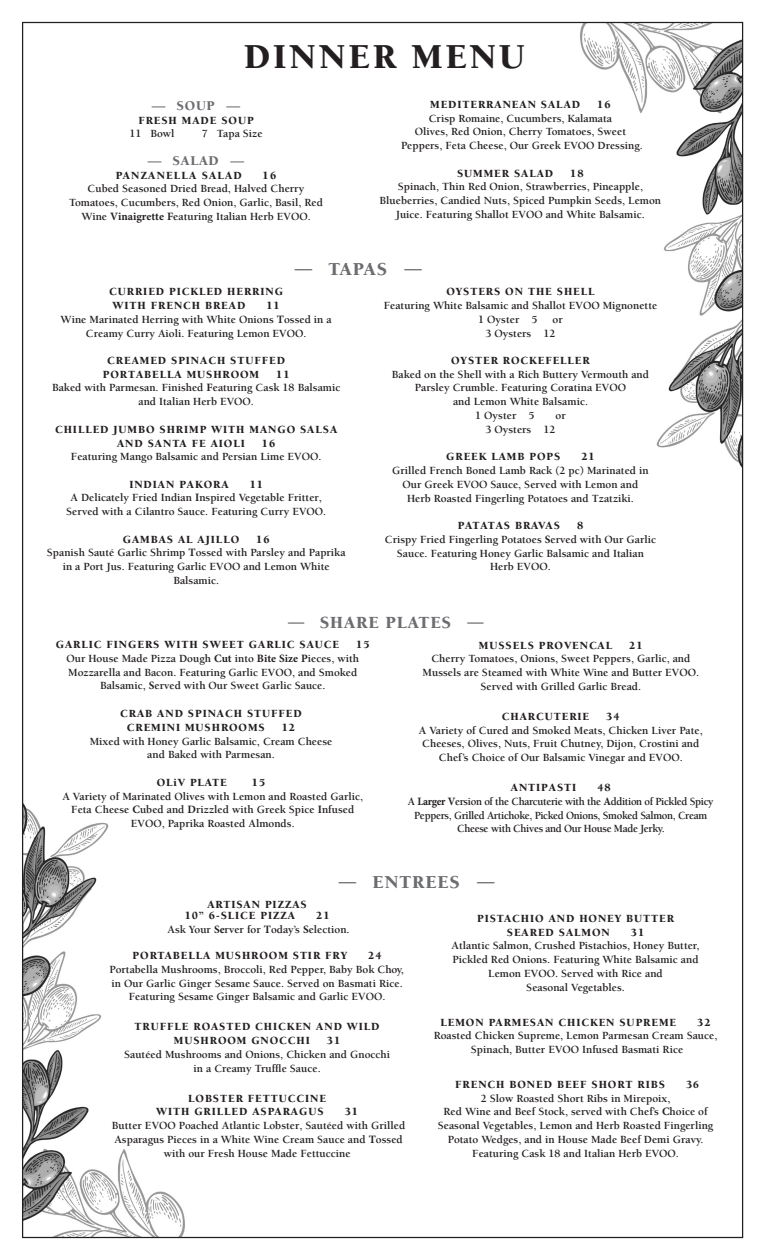
<style>
.page{position:relative;width:765px;height:1260px;background:#fff}
.page>*{position:absolute;margin:0;border:0;box-sizing:border-box;transform-origin:0 0}
.t1{font:900 36px "Berkeley";letter-spacing:.08em;color:#231f20}
.t2{font:900 18.75px "Berkeley";letter-spacing:.05em;color:#6c6d70}
.t3{font:900 17.5px "Berkeley";letter-spacing:.05em;color:#6c6d70}
.t4{font:900 13.75px "Berkeley";letter-spacing:.05em;color:#6c6d70}
.t5{font:700 11.25px/13.8px "Berkeley";color:#231f20;text-align:center}
.t6{font:900 11.25px/13.8px "Berkeley";letter-spacing:.08em;color:#231f20}
.t7{font:700 11.25px "Berkeley";letter-spacing:-.03em;color:#231f20;scale:.96 1}
.t8{font:900 11.25px "Berkeley";letter-spacing:.1em;color:#231f20}
.s1{font-weight:700}
.s2{font-family:"Minion Pro"}
.s3{font-family:"Avant Garde";font-weight:400}
.s4{font-weight:900}
.s5{font-family:"Minion Pro";font-weight:700}
</style>
<div class="page">
<img style="left:24px;top:804px;width:161px;height:432px">
<img style="left:580px;top:24px;width:161px;height:443px">
<h1 class="t1" style="left:244px;top:37px;width:283px">DINNER MENU</h1>
<p class="t4" style="left:152px;top:98px;width:90px"><span class="s1">—</span> SOUP <span class="s1">—</span></p>
<p class="t6" style="left:138px;top:113px;width:117px">FRESH MADE SOUP</p>
<p class="t5" style="left:129px;top:127px;width:47px">11 Bowl</p>
<p class="t5" style="left:202px;top:127px;width:62px">7 Tapa Size</p>
<p class="t4" style="left:148px;top:153px;width:98px"><span class="s1">—</span> SALAD <span class="s1">—</span></p>
<p class="t8" style="left:116px;top:169px;width:128px">PANZANELLA SALAD</p>
<p class="t6" style="left:263px;top:168px;width:15px">16</p>
<p class="t5" style="left:69px;top:182px;width:255px">Cubed Seasoned Dried Bread, Halved Cherry<br>Tomatoes, Cucumbers, Red Onion, Garlic, Basil, Red<br>Wine <span class="s2">Vinaigrette F</span>eaturing Italian Herb EVOO.</p>
<p class="t6" style="left:430px;top:98px;width:151px">MEDITERRANEAN SALAD</p>
<p class="t6" style="left:597px;top:98px;width:15px">16</p>
<p class="t5" style="left:401px;top:111px;width:243px">Crisp Romaine, Cucumbers, Kalamata<br>Olives, Red Onion, Cherry Tomatoes, Sweet<br>Peppers, Feta Cheese, Our Greek EVOO Dressing.</p>
<p class="t6" style="left:457px;top:166px;width:98px">SUMMER SALAD</p>
<p class="t6" style="left:570px;top:166px;width:15px">18</p>
<p class="t5" style="left:380px;top:180px;width:283px">Spinach, Thin Red Onion, Strawberries, Pineapple,<br>Blueberries, Candied Nuts, Spiced Pumpkin Seeds, Lemon<br>Juice. Featuring Shallot EVOO and White Balsamic.</p>
<h2 class="t2" style="left:294px;top:259px;width:130px"><span class="s3">—</span> TAPAS <span class="s3">—</span></h2>
<p class="t6" style="left:109px;top:285px;width:175px">CURRIED PICKLED HERRING<br>WITH FRENCH BREAD</p>
<p class="t6" style="left:266px;top:299px;width:15px">11</p>
<p class="t5" style="left:61px;top:312px;width:273px">Wine Marinated Herring with White Onions <span class="s2">T</span>ossed in a</p>
<p class="t5" style="left:86px;top:326px;width:222px">Creamy Curry Aioli. Featuring Lemon EVOO.</p>
<p class="t6" style="left:103px;top:354px;width:184px;text-indent:5px">CREAMED SPINACH STUFFED<br>PORTABELLA MUSHROOM</p>
<p class="t6" style="left:276px;top:368px;width:15px">11</p>
<p class="t5" style="left:52px;top:381px;width:290px">Baked with Parmesan. Finished <span class="s2">F</span>eaturing Cask 18 Balsamic</p>
<p class="t5" style="left:139px;top:395px;width:117px">and Italian Herb EVOO.</p>
<p class="t6" style="left:117px;top:423px;width:222px;text-indent:-62px">CHILLED JUMBO SHRIMP WITH MANGO SALSA<br>AND SANTA FE AIOLI</p>
<p class="t6" style="left:262px;top:436px;width:15px">16</p>
<p class="t5" style="left:71px;top:450px;width:252px">Featuring Mango Balsamic and Persian Lime EVOO.</p>
<p class="t6" style="left:129px;top:478px;width:101px">INDIAN PAKORA</p>
<p class="t6" style="left:250px;top:478px;width:15px">11</p>
<p class="t5" style="left:71px;top:491px;width:253px">A Delicately Fried Indian <span class="s2">I</span>nspired Vegetable Fritter,</p>
<p class="t5" style="left:66px;top:505px;width:262px">Served with a Cilantro Sauce. Featuring Curry EVOO.</p>
<p class="t6" style="left:123px;top:533px;width:118px">GAMBAS AL AJILLO</p>
<p class="t6" style="left:256px;top:533px;width:15px">16</p>
<p class="t5" style="left:47px;top:546px;width:300px">Spanish Sauté Garlic Shrimp <span class="s2">T</span>ossed with Parsley and Paprika</p>
<p class="t5" style="left:63px;top:560px;width:269px">in a Port Jus. Featuring Garlic EVOO and Lemon White</p>
<p class="t5" style="left:173px;top:574px;width:47px">Balsamic.</p>
<p class="t6" style="left:446px;top:285px;width:150px">OYSTERS ON THE SHELL</p>
<p class="t5" style="left:478px;top:299px;width:181px;text-align:left;text-indent:-94px">Featuring White Balsamic and Shallot EVOO Mignonette<br>1 Oyster 5</p>
<p class="t5" style="left:485px;top:313px;width:79px;text-align:left;text-indent:67px">or<br>3 Oysters 12</p>
<p class="t6" style="left:451px;top:354px;width:140px">OYSTER ROCKEFELLER</p>
<p class="t5" style="left:392px;top:368px;width:259px">Baked on the Shell with a Rich Buttery Vermouth and</p>
<p class="t5" style="left:415px;top:381px;width:213px">Parsley Crumble. Featuring Cor<span class="s2">a</span>tina EVOO</p>
<p class="t5" style="left:453px;top:395px;width:136px">and Lemon White Balsamic.</p>
<p class="t5" style="left:475px;top:409px;width:61px">1 Oyster 5</p>
<p class="t5" style="left:556px;top:409px;width:12px">or</p>
<p class="t5" style="left:485px;top:423px;width:72px">3 Oysters 12</p>
<p class="t6" style="left:446px;top:450px;width:116px">GREEK LAMB POPS</p>
<p class="t6" style="left:581px;top:450px;width:15px">21</p>
<p class="t5" style="left:392px;top:464px;width:258px">Grilled French Boned Lamb Rack (2 pc) Marinated in<br>Our Greek EVOO Sauce, Served with Lemon and<br>Herb Roasted Fingerling Potatoes and Tzatziki.</p>
<p class="t6" style="left:458px;top:519px;width:104px">PATATAS BRAVAS</p>
<p class="t6" style="left:577px;top:519px;width:8px">8</p>
<p class="t5" style="left:385px;top:532px;width:273px">Crispy Fried Fingerling Potatoes <span class="s2">S</span>erved with Our Garlic</p>
<p class="t5" style="left:397px;top:546px;width:249px">Sauce. Featuring Honey Garlic Balsamic and Italian</p>
<p class="t5" style="left:490px;top:560px;width:62px">Herb EVOO.</p>
<h3 class="t3" style="left:288px;top:613px;width:198px"><span class="s3">—</span> SHARE PLATES <span class="s3">—</span></h3>
<p class="t6" style="left:56px;top:638px;width:285px">GARLIC FINGERS WITH SWEET GARLIC SAUCE</p>
<p class="t6" style="left:356px;top:638px;width:15px">15</p>
<p class="t5" style="left:66px;top:652px;width:294px">Our House Made Pizza Dough <span class="s2">Cut</span> into <span class="s2">Bite Size P</span>ieces, with</p>
<p class="t5" style="left:68px;top:666px;width:291px">Mozzarella and Bacon. Featuring Garlic EVOO, and Smoked</p>
<p class="t5" style="left:100px;top:679px;width:227px">Balsamic, <span class="s2">S</span>erved with Our Sweet Garlic Sauce.</p>
<p class="t6" style="left:127px;top:707px;width:176px;text-indent:-7px">CRAB AND SPINACH STUFFED<br>CREMINI MUSHROOMS</p>
<p class="t6" style="left:282px;top:721px;width:15px">12</p>
<p class="t5" style="left:90px;top:734px;width:244px">Mixed with Honey Garlic Balsamic, Cream Cheese and Baked with Parmesan.</p>
<p class="t6" style="left:157px;top:776px;width:72px">OLiV PLATE</p>
<p class="t6" style="left:252px;top:776px;width:15px">15</p>
<p class="t5" style="left:62px;top:789px;width:302px">A Variety of Marinated Olives with Lemon and Roasted Garlic,<br>Feta Cheese <span class="s2">C</span>ubed and <span class="s2">D</span>rizzled with Greek Spice <span class="s2">I</span>nfused<br>EVOO, Paprika Roasted Almonds.</p>
<p class="t6" style="left:479px;top:638px;width:135px">MUSSELS PROVENCAL</p>
<p class="t6" style="left:629px;top:638px;width:15px">21</p>
<p class="t5" style="left:423px;top:652px;width:278px">Cherry Tomatoes, Onions, Sweet Peppers, Garlic, and<br>Mussels are Steamed with White Wine and Butter EVOO.<br>Served with Grilled Garlic Bread.</p>
<p class="t6" style="left:502px;top:710px;width:89px">CHARCUTERIE</p>
<p class="t6" style="left:606px;top:710px;width:15px">34</p>
<p class="t5" style="left:419px;top:723px;width:285px">A Variety of Cured and Smoked Meats, Chicken Liver Pate,<br>Cheeses, Olives, Nuts, Fruit Chutney, Dijon, Crostini and<br>Chef’s Choice of Our Balsamic Vinegar and EVOO.</p>
<p class="t6" style="left:511px;top:781px;width:67px">ANTIPASTI</p>
<p class="t6" style="left:597px;top:781px;width:15px">48</p>
<p class="t7" style="left:408px;top:795px;width:320px">A <span class="s2">Larger V</span>ersion of the Charcuterie with the <span class="s2">A</span>ddition of Pickled Spicy</p>
<p class="t7" style="left:414px;top:809px;width:307px">Peppers, Grilled Artichoke, Picked Onions, Smoked Salmon, Cream</p>
<p class="t7" style="left:457px;top:823px;width:218px">Cheese with Chives and Our House Made Jerky.</p>
<h2 class="t2" style="left:338px;top:872px;width:158px"><span class="s3">—</span> ENTREES <span class="s3">—</span></h2>
<p class="t6" style="left:185px;top:899px;width:124px;line-height:11.2px;text-indent:23px">ARTISAN PIZZAS<br>10” 6-SLICE PIZZA</p>
<p class="t5" style="left:168px;top:909px;width:184px;text-align:left;text-indent:149px"><span class="s4">21<br></span>Ask Your <span class="s2">Se</span>rver for <span class="s2">T</span>oday’s <span class="s2">S</span>election.</p>
<p class="t6" style="left:133px;top:949px;width:216px">PORTABELLA MUSHROOM STIR FRY</p>
<p class="t6" style="left:368px;top:949px;width:15px">24</p>
<p class="t5" style="left:110px;top:963px;width:296px">Portabella Mushrooms, Broccoli, Red Pepper, Baby Bok Choy, in Our Garlic Ginger Sesame Sauce. Served on Basmati Rice.<br>Featuring Sesame Ginger Balsamic and Garlic EVOO.</p>
<p class="t6" style="left:174px;top:1020px;width:207px;text-indent:-39px">TRUFFLE ROASTED CHICKEN AND WILD<br>MUSHROOM GNOCCHI</p>
<p class="t6" style="left:327px;top:1034px;width:15px">31</p>
<p class="t5" style="left:124px;top:1048px;width:267px">Sautéed Mushrooms and Onions, Chicken and Gnocchi in a Creamy Truffle Sauce.</p>
<p class="t6" style="left:156px;top:1091px;width:171px;text-align:right">LOBSTER FETTUCCINE<br>WITH GRILLED ASPARAGUS</p>
<p class="t6" style="left:345px;top:1105px;width:15px">31</p>
<p class="t5" style="left:112px;top:1119px;width:295px">Butter EVOO Poached Atlantic Lobster, Sautéed with Grilled<br>Asparagus Pieces in a White Wine Cream Sauce and <span class="s2">T</span>ossed with our Fresh House Made Fettuccine</p>
<p class="t6" style="left:507px;top:912px;width:169px;text-indent:-30px">PISTACHIO AND HONEY BUTTER<br>SEARED SALMON</p>
<p class="t6" style="left:631px;top:925px;width:15px">31</p>
<p class="t5" style="left:452px;top:939px;width:249px">Atlantic Salmon, Crushed Pistachios, Honey Butter, Pickled Red Onions. Featuring White Balsamic and Lemon EVOO. Served with Rice and<br>Seasonal Vegetables.</p>
<p class="t6" style="left:441px;top:1015px;width:237px">LEMON PARMESAN CHICKEN SUPREME</p>
<p class="t6" style="left:697px;top:1015px;width:15px">32</p>
<p class="t5" style="left:434px;top:1029px;width:285px">Roasted Chicken Supreme, Lemon Parmesan Cream Sauce,<br>Spinach, Butter EVOO Infused Basmati Rice</p>
<p class="t6" style="left:455px;top:1078px;width:211px">FRENCH BONED BEEF SHORT RIBS</p>
<p class="t6" style="left:686px;top:1078px;width:14px">3<span class="s5">6</span></p>
<p class="t5" style="left:438px;top:1092px;width:277px">2 Slow Roasted Short Ribs in Mirepoix,<br>Red Wine and Beef Stock, served with Chef’s <span class="s2">C</span>hoice of Seasonal Vegetables, Lemon and Herb Roasted Fingerling Potato Wedges, and in House Made Beef Demi Gravy.<br>Featuring Cask 18 and Italian Herb EVOO.</p>
</div>
